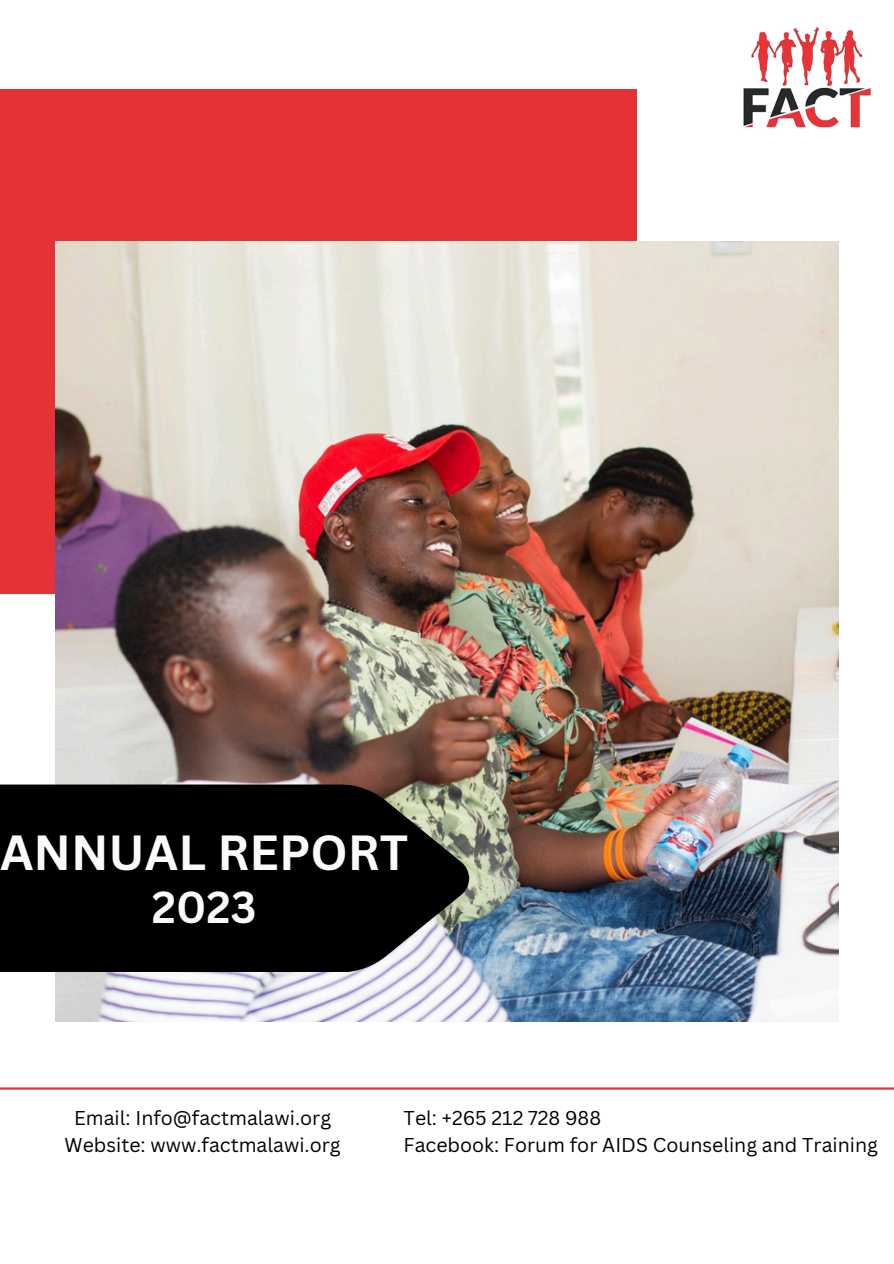
<style>
.page{position:relative;width:894px;height:1264px;background:#fff}
.page>*{position:absolute;margin:0;border:0;box-sizing:border-box;transform-origin:0 0}
.t1{font:700 48px "Canva Sans";color:#fafafa}
.t2{font:700 43.5px "Canva Sans";color:#fafafa}
.t3{font:19.5px "Canva Sans";color:#000}
</style>
<div class="page">
<hr style="left:0;top:1087px;width:893px;height:2px;background:#e53236">
<div style="left:0;top:89px;width:636px;height:504px;background:#e53236"></div>
<img style="left:56px;top:242px;width:781px;height:779px">
<svg style="left:0;top:784px;width:469px;height:188px;background:#121211"></svg>
<img style="left:743px;top:27px;width:128px;height:101px">
<p class="t1" style="left:0;top:818px;width:409px">ANNUAL REPORT</p>
<p class="t2" style="left:152px;top:876px;width:106px">2023</p>
<h1 class="t3" style="left:74px;top:1104px;width:258px">Email: Info@factmalawi.org</h1>
<p class="t3" style="left:64px;top:1131px;width:277px">Website: www.factmalawi.org</p>
<p class="t3" style="left:403px;top:1104px;width:199px">Tel: +265 212 728 988</p>
<p class="t3" style="left:403px;top:1131px;width:475px">Facebook: Forum for AIDS Counseling and Training</p>
</div>
